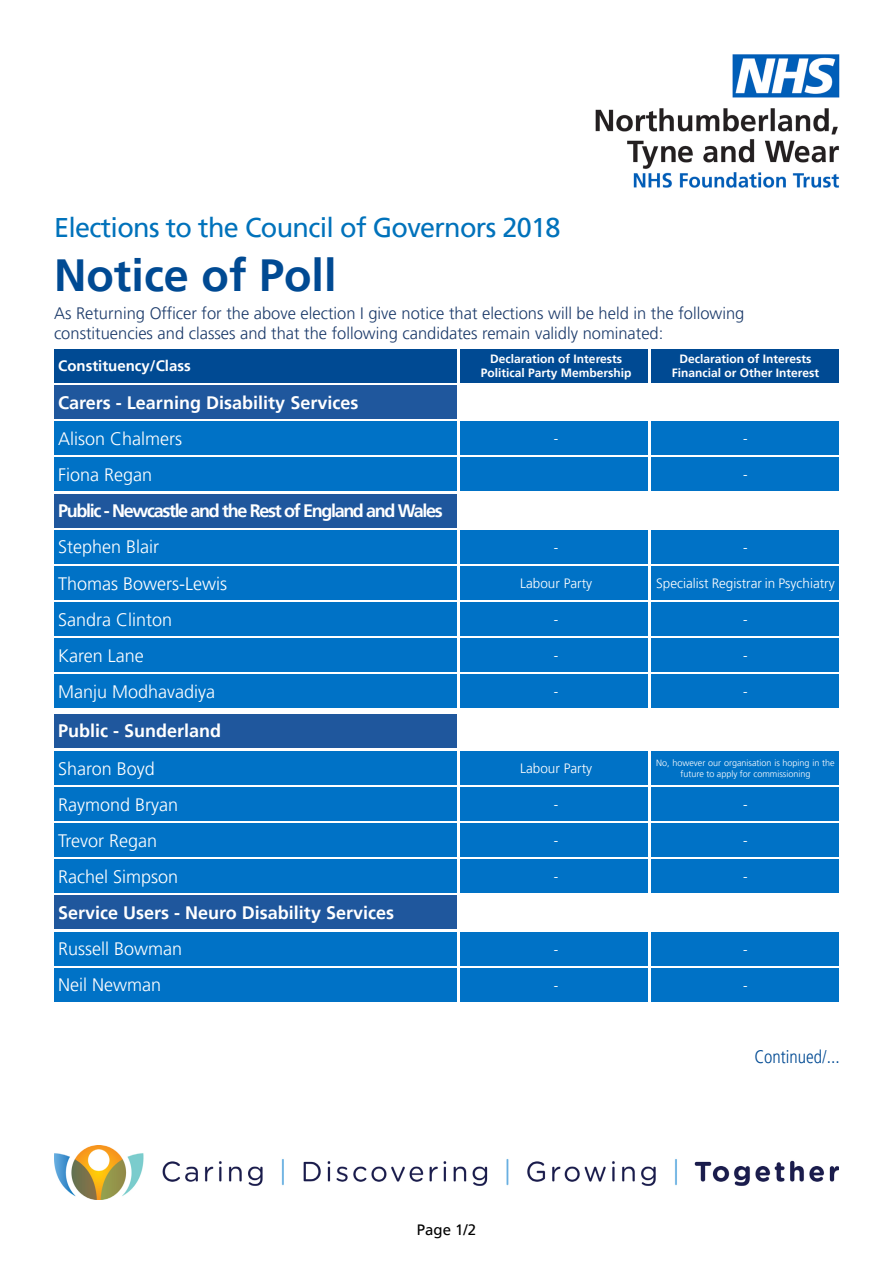
<style>
.page{position:relative;width:893px;height:1263px;background:#fff}
.page>*{position:absolute;margin:0;border:0;box-sizing:border-box;transform-origin:0 0}
.t1{font:700 45px "Frutiger LT Pro";color:#004a93}
.t2{font:27px "Frutiger LT Pro";letter-spacing:-.025em;color:#0072bb}
.t3{font:300 18px/36.2px "Frutiger LT Pro";color:#fff}
.t4{font:700 18px "Frutiger LT Pro";color:#fff}
.t5{font:700 18px "Frutiger LT Pro";letter-spacing:-.075em;color:#fff}
.t6{font:300 condensed 18px "Frutiger LT Pro";color:#004a93}
.t7{font:300 16.5px/19.8px "Frutiger LT Pro";color:#1b3a6a}
.t8{font:700 15px "Frutiger LT Pro";color:#fff}
.t9{font:15px "Frutiger LT Pro";color:#000}
.t10{font:300 13.5px "Frutiger LT Pro";color:#fff}
.t11{font:700 12px/14.4px "Frutiger LT Pro";color:#fff;text-align:center}
.t12{font:300 9px/10.8px "Frutiger LT Pro";color:#fff;text-align:center}
</style>
<div class="page">
<img style="left:595px;top:54px;width:245px;height:134px">
<div style="left:54px;top:385px;width:403px;height:34px;background:#1f579d"></div>
<div style="left:54px;top:422px;width:403px;height:33px;background:#0072c6"></div>
<div style="left:54px;top:458px;width:403px;height:33px;background:#0072c6"></div>
<div style="left:54px;top:494px;width:403px;height:33px;background:#1f579d"></div>
<div style="left:54px;top:530px;width:403px;height:33px;background:#0072c6"></div>
<div style="left:54px;top:566px;width:403px;height:33px;background:#0072c6"></div>
<div style="left:54px;top:602px;width:403px;height:33px;background:#0072c6"></div>
<div style="left:54px;top:638px;width:403px;height:34px;background:#0072c6"></div>
<div style="left:54px;top:675px;width:403px;height:33px;background:#0072c6"></div>
<div style="left:54px;top:714px;width:403px;height:33px;background:#1f579d"></div>
<div style="left:652px;top:422px;width:187px;height:33px;background:#0072c6"></div>
<div style="left:652px;top:458px;width:187px;height:33px;background:#0072c6"></div>
<div style="left:652px;top:530px;width:187px;height:33px;background:#0072c6"></div>
<div style="left:652px;top:566px;width:187px;height:33px;background:#0072c6"></div>
<div style="left:652px;top:602px;width:187px;height:33px;background:#0072c6"></div>
<div style="left:652px;top:638px;width:187px;height:34px;background:#0072c6"></div>
<div style="left:652px;top:675px;width:187px;height:33px;background:#0072c6"></div>
<div style="left:460px;top:422px;width:188px;height:33px;background:#0072c6"></div>
<div style="left:460px;top:458px;width:188px;height:33px;background:#0072c6"></div>
<div style="left:460px;top:530px;width:188px;height:33px;background:#0072c6"></div>
<div style="left:460px;top:566px;width:188px;height:33px;background:#0072c6"></div>
<div style="left:460px;top:602px;width:188px;height:33px;background:#0072c6"></div>
<div style="left:460px;top:638px;width:188px;height:34px;background:#0072c6"></div>
<div style="left:460px;top:675px;width:188px;height:33px;background:#0072c6"></div>
<div style="left:54px;top:349px;width:403px;height:33px;background:#004a93"></div>
<div style="left:652px;top:349px;width:187px;height:33px;background:#004a93"></div>
<div style="left:460px;top:349px;width:188px;height:33px;background:#004a93"></div>
<div style="left:54px;top:787px;width:403px;height:33px;background:#0072c6"></div>
<div style="left:54px;top:751px;width:403px;height:33px;background:#0072c6"></div>
<div style="left:54px;top:823px;width:403px;height:34px;background:#0072c6"></div>
<div style="left:54px;top:860px;width:403px;height:33px;background:#0072c6"></div>
<div style="left:54px;top:896px;width:403px;height:33px;background:#1f579d"></div>
<div style="left:54px;top:932px;width:403px;height:33px;background:#0072c6"></div>
<div style="left:54px;top:968px;width:403px;height:33px;background:#0072c6"></div>
<div style="left:652px;top:787px;width:187px;height:33px;background:#0072c6"></div>
<div style="left:652px;top:751px;width:187px;height:33px;background:#0072c6"></div>
<div style="left:652px;top:823px;width:187px;height:34px;background:#0072c6"></div>
<div style="left:652px;top:860px;width:187px;height:33px;background:#0072c6"></div>
<div style="left:652px;top:932px;width:187px;height:33px;background:#0072c6"></div>
<div style="left:652px;top:968px;width:187px;height:33px;background:#0072c6"></div>
<div style="left:460px;top:787px;width:188px;height:33px;background:#0072c6"></div>
<div style="left:460px;top:751px;width:188px;height:33px;background:#0072c6"></div>
<div style="left:460px;top:823px;width:188px;height:34px;background:#0072c6"></div>
<div style="left:460px;top:860px;width:188px;height:33px;background:#0072c6"></div>
<div style="left:460px;top:932px;width:188px;height:33px;background:#0072c6"></div>
<div style="left:460px;top:968px;width:188px;height:33px;background:#0072c6"></div>
<img style="left:54px;top:1145px;width:785px;height:55px">
<h2 class="t2" style="left:54px;top:212px;width:508px">Elections to the Council of Governors 2018</h2>
<h1 class="t1" style="left:54px;top:249px;width:284px">Notice of Poll</h1>
<p class="t7" style="left:54px;top:303px;width:692px">As Returning Officer for the above election I give notice that elections will be held in the following constituencies and classes and that the following candidates remain validly nominated:</p>
<p class="t8" style="left:58px;top:357px;width:134px">Constituency/Class</p>
<p class="t11" style="left:672px;top:352px;width:149px">Declaration of Interests<br>Financial or Other Interest</p>
<p class="t11" style="left:481px;top:352px;width:152px">Declaration of Interests<br>Political Party Membership</p>
<p class="t4" style="left:58px;top:392px;width:302px">Carers - Learning Disability Services</p>
<p class="t3" style="left:58px;top:421px;width:126px">Alison Chalmers<br>Fiona Regan</p>
<p class="t5" style="left:58px;top:500px;width:386px">Public - Newcastle and the Rest of England and Wales</p>
<p class="t3" style="left:58px;top:529px;width:171px">Stephen Blair<br>Thomas Bowers-Lewis<br>Sandra Clinton<br>Karen Lane<br>Manju Modhavadiya</p>
<p class="t4" style="left:58px;top:720px;width:165px">Public - Sunderland</p>
<p class="t3" style="left:58px;top:750px;width:98px">Sharon Boyd</p>
<p class="t3" style="left:58px;top:786px;width:122px">Raymond Bryan</p>
<p class="t3" style="left:58px;top:823px;width:122px">Trevor Regan<br>Rachel Simpson</p>
<p class="t4" style="left:58px;top:902px;width:337px">Service Users - Neuro Disability Services</p>
<p class="t3" style="left:58px;top:931px;width:126px">Russell Bowman<br>Neil Newman</p>
<p class="t10" style="left:554px;top:431px;width:6px">-</p>
<p class="t10" style="left:554px;top:539px;width:6px">-</p>
<p class="t10" style="left:520px;top:575px;width:73px">Labour Party</p>
<p class="t10" style="left:554px;top:611px;width:6px">-</p>
<p class="t10" style="left:554px;top:648px;width:6px">-</p>
<p class="t10" style="left:554px;top:684px;width:6px">-</p>
<p class="t10" style="left:520px;top:760px;width:73px">Labour Party</p>
<p class="t10" style="left:554px;top:796px;width:6px">-</p>
<p class="t10" style="left:554px;top:832px;width:6px">-</p>
<p class="t10" style="left:554px;top:869px;width:6px">-</p>
<p class="t10" style="left:554px;top:941px;width:6px">-</p>
<p class="t10" style="left:554px;top:977px;width:6px">-</p>
<p class="t9" style="left:417px;top:1221px;width:61px">Page 1/2</p>
<p class="t10" style="left:743px;top:431px;width:6px">-</p>
<p class="t10" style="left:743px;top:467px;width:6px">-</p>
<p class="t10" style="left:743px;top:539px;width:6px">-</p>
<p class="t10" style="left:656px;top:575px;width:180px">Specialist Registrar in Psychiatry</p>
<p class="t10" style="left:743px;top:611px;width:6px">-</p>
<p class="t10" style="left:743px;top:648px;width:6px">-</p>
<p class="t10" style="left:743px;top:684px;width:6px">-</p>
<p class="t12" style="left:656px;top:757px;width:180px">No, however our organisation is hoping in the future to apply for commissioning</p>
<p class="t10" style="left:743px;top:796px;width:6px">-</p>
<p class="t10" style="left:743px;top:832px;width:6px">-</p>
<p class="t10" style="left:743px;top:869px;width:6px">-</p>
<p class="t10" style="left:743px;top:941px;width:6px">-</p>
<p class="t10" style="left:743px;top:977px;width:6px">-</p>
<p class="t6" style="left:754px;top:1046px;width:87px">Continued/...</p>
</div>
